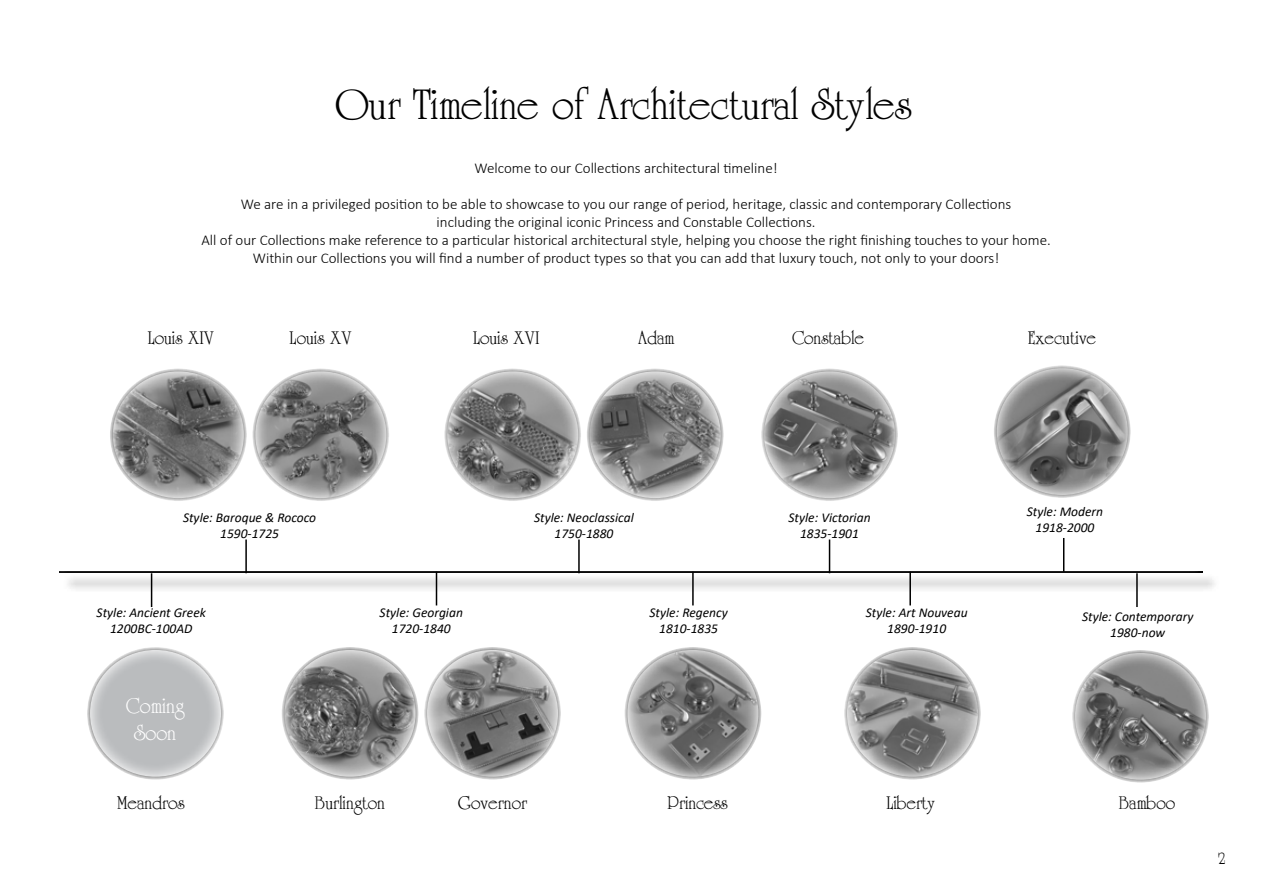
<style>
.page{position:relative;width:1263px;height:893px;background:#fff}
.page>*{position:absolute;margin:0;border:0;box-sizing:border-box;transform-origin:0 0}
.t1{font:45px "University";color:#000}
.t2{font:22.5px/27px "University";color:#fff;text-align:center}
.t3{font:19.5px "University";color:#000}
.t4{font:18px "University";color:#000}
.t5{font:300 15px/18px "Calibri";color:#000;text-align:center}
.t6{font:italic 13.5px/16.2px "Calibri";color:#000;text-align:center}
</style>
<div class="page">
<div style="left:62px;top:574px;width:1158px;height:18px;background:#000;opacity:.75"></div>
<div style="left:57px;top:569px;width:1146px;height:5px;background:#000;opacity:.75"></div>
<img style="left:111px;top:372px;width:132px;height:127px">
<div style="left:110px;top:368px;width:137px;height:133px;border:3px solid #000;border-radius:50%"></div>
<svg style="left:89px;top:648px;width:133px;height:130px;background:#bfc1c3"></svg>
<div style="left:87px;top:647px;width:137px;height:133px;border:3px solid #000;border-radius:50%"></div>
<img style="left:283px;top:648px;width:132px;height:128px">
<div style="left:282px;top:647px;width:137px;height:133px;border:3px solid #000;border-radius:50%"></div>
<img style="left:428px;top:648px;width:130px;height:128px">
<div style="left:424px;top:647px;width:137px;height:133px;border:3px solid #000;border-radius:50%"></div>
<img style="left:628px;top:648px;width:132px;height:128px">
<div style="left:624px;top:647px;width:137px;height:133px;border:3px solid #000;border-radius:50%"></div>
<img style="left:995px;top:369px;width:132px;height:126px">
<div style="left:994px;top:365px;width:137px;height:133px;border:3px solid #000;border-radius:50%"></div>
<img style="left:256px;top:372px;width:132px;height:128px">
<div style="left:252px;top:368px;width:137px;height:133px;border:3px solid #000;border-radius:50%"></div>
<img style="left:448px;top:372px;width:132px;height:126px">
<div style="left:444px;top:368px;width:137px;height:133px;border:3px solid #000;border-radius:50%"></div>
<img style="left:588px;top:372px;width:132px;height:128px">
<div style="left:587px;top:368px;width:137px;height:133px;border:3px solid #000;border-radius:50%"></div>
<img style="left:765px;top:372px;width:130px;height:126px">
<div style="left:761px;top:368px;width:137px;height:133px;border:3px solid #000;border-radius:50%"></div>
<img style="left:848px;top:648px;width:130px;height:128px">
<div style="left:844px;top:647px;width:137px;height:133px;border:3px solid #000;border-radius:50%"></div>
<img style="left:1076px;top:651px;width:130px;height:128px">
<div style="left:1072px;top:650px;width:137px;height:133px;border:3px solid #000;border-radius:50%"></div>
<hr style="left:151px;top:573px;width:1px;height:34px;background:#000">
<hr style="left:436px;top:572px;width:1px;height:33px;background:#000">
<hr style="left:692px;top:572px;width:2px;height:33px;background:#000">
<hr style="left:829px;top:539px;width:1px;height:34px;background:#000">
<hr style="left:578px;top:539px;width:2px;height:34px;background:#000">
<hr style="left:245px;top:539px;width:2px;height:34px;background:#000">
<hr style="left:909px;top:572px;width:2px;height:33px;background:#000">
<hr style="left:1063px;top:538px;width:1px;height:34px;background:#000">
<hr style="left:1136px;top:573px;width:2px;height:34px;background:#000">
<h1 class="t1" style="left:336px;top:77px;width:577px">Our Timeline of Architectural Styles</h1>
<p class="t5" style="left:474px;top:159px;width:305px">Welcome to our Collections architectural timeline!</p>
<p class="t5" style="left:201px;top:195px;width:851px">We are in a privileged position to be able to showcase to you our range of period, heritage, classic and contemporary Collections<br>including the original iconic Princess and Constable Collections.<br>All of our Collections make reference to a particular historical architectural style, helping you choose the right finishing touches to your home.<br>Within our Collections you will find a number of product types so that you can add that luxury touch, not only to your doors!</p>
<h3 class="t3" style="left:148px;top:325px;width:68px">Louis XIV</h3>
<h3 class="t3" style="left:290px;top:325px;width:63px">Louis XV</h3>
<h3 class="t3" style="left:473px;top:325px;width:68px">Louis XVI</h3>
<h3 class="t3" style="left:638px;top:325px;width:38px">Adam</h3>
<h3 class="t3" style="left:792px;top:325px;width:73px">Constable</h3>
<h3 class="t3" style="left:1028px;top:325px;width:70px">Executive</h3>
<p class="t6" style="left:183px;top:509px;width:135px">Style: Baroque &amp; Rococo<br>1590-1725</p>
<p class="t6" style="left:534px;top:509px;width:101px">Style: Neoclassical<br>1750-1880</p>
<p class="t6" style="left:788px;top:509px;width:84px">Style: Victorian<br>1835-1901</p>
<p class="t6" style="left:1027px;top:503px;width:78px">Style: Modern<br>1918-2000</p>
<p class="t6" style="left:97px;top:604px;width:111px">Style: Ancient Greek<br>1200BC-100AD</p>
<p class="t6" style="left:380px;top:604px;width:85px">Style: Georgian<br>1720-1840</p>
<p class="t6" style="left:649px;top:604px;width:80px">Style: Regency<br>1810-1835</p>
<p class="t6" style="left:866px;top:604px;width:103px">Style: Art Nouveau<br>1890-1910</p>
<p class="t6" style="left:1082px;top:608px;width:113px">Style: Contemporary<br>1980-now</p>
<h2 class="t2" style="left:126px;top:692px;width:60px">Coming<br>Soon</h2>
<h3 class="t3" style="left:117px;top:790px;width:69px">Meandros</h3>
<h3 class="t3" style="left:315px;top:790px;width:71px">Burlington</h3>
<h3 class="t3" style="left:458px;top:790px;width:70px">Governor</h3>
<h3 class="t3" style="left:668px;top:790px;width:61px">Princess</h3>
<h3 class="t3" style="left:887px;top:790px;width:50px">Liberty</h3>
<h3 class="t3" style="left:1119px;top:790px;width:57px">Bamboo</h3>
<p class="t4" style="left:1218px;top:847px;width:8px">2</p>
</div>
